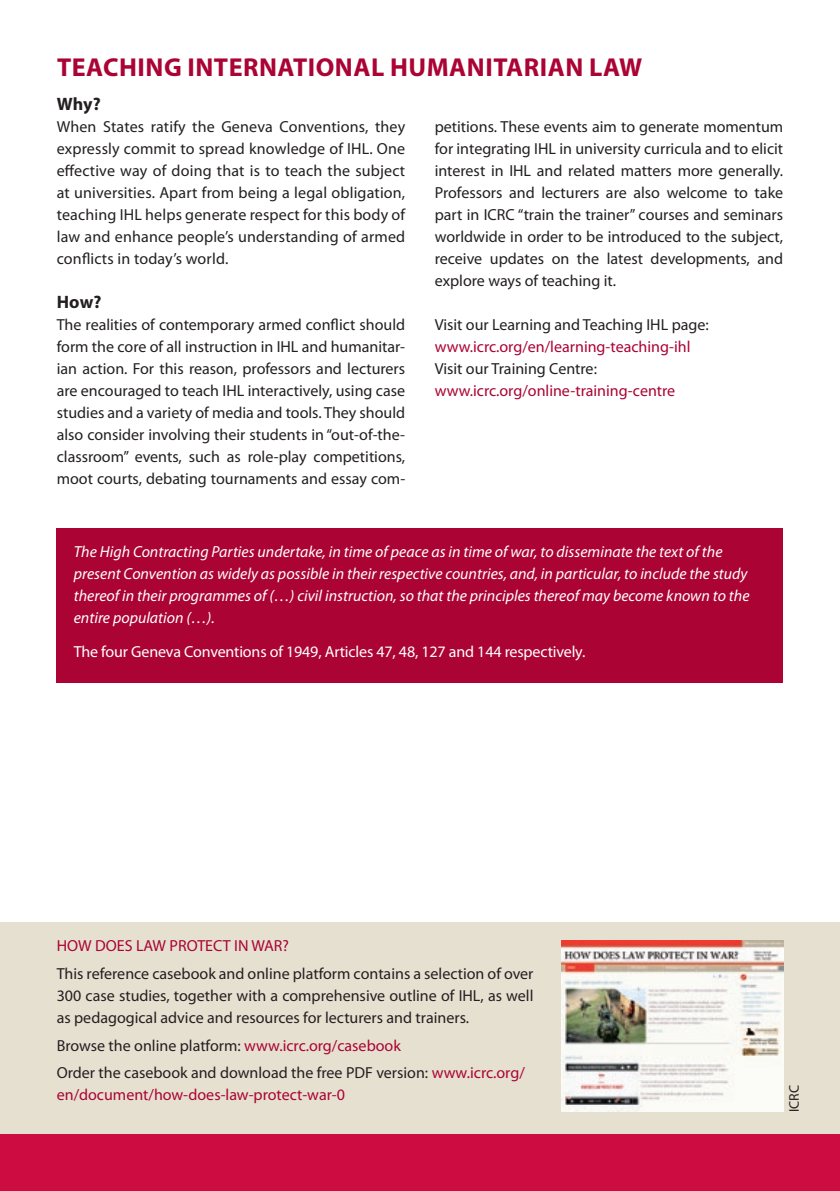
<style>
.page{position:relative;width:840px;height:1191px;background:#fff}
.page>*{position:absolute;margin:0;border:0;box-sizing:border-box;transform-origin:0 0}
.t1{font:700 26px "Myriad Pro";letter-spacing:.02em;color:#ab0333}
.t2{font:700 18px "Myriad Pro";color:#231f20}
.t3{font:16px/22px "Myriad Pro";color:#231f20;text-align:justify}
.t4{font:italic 16px/22px "Myriad Pro";color:#fff}
.t5{font:16px "Myriad Pro";color:#ab0333}
.t6{font:16px "Myriad Pro";letter-spacing:-.01em;color:#fff}
.t7{font:14px "Myriad Pro";color:#231f20}
.s1{color:#ab0333}
</style>
<div class="page">
<div style="left:57px;top:528px;width:725px;height:154px;background:#ab0333"></div>
<div style="left:0;top:922px;width:839px;height:211px;background:#e6e0d1"></div>
<img style="left:561px;top:940px;width:221px;height:171px">
<div style="left:0;top:1134px;width:839px;height:57px;background:#cd0c41"></div>
<h1 class="t1" style="left:57px;top:50px;width:586px">TEACHING INTERNATIONAL HUMANITARIAN LAW</h1>
<p class="t2" style="left:57px;top:92px;width:46px">Why?</p>
<p class="t3" style="left:57px;top:115px;width:350px">When States ratify the Geneva Conventions, they expressly commit to spread knowledge of IHL. One effective way of doing that is to teach the subject at universities. Apart from being a legal obligation, teaching IHL helps generate respect for this body of law and enhance people’s understanding of armed conflicts in today’s world.</p>
<p class="t2" style="left:57px;top:290px;width:46px">How?</p>
<p class="t3" style="left:57px;top:313px;width:350px">The realities of contemporary armed conflict should form the core of all instruction in IHL and humanitar&shy;ian action. For this reason, professors and lecturers are encouraged to teach IHL interactively, using case studies and a variety of media and tools. They should also consider involving their students in “out-of-the&shy;classroom” events, such as role-play competitions, moot courts, debating tournaments and essay com-</p>
<p class="t3" style="left:434px;top:115px;width:350px">petitions. These events aim to generate momentum for integrating IHL in university curricula and to elicit interest in IHL and related matters more generally.<br>Professors and lecturers are also welcome to take part in ICRC “train the trainer” courses and seminars worldwide in order to be introduced to the subject, receive updates on the latest developments, and explore ways of teaching it.</p>
<p class="t3" style="left:434px;top:313px;width:275px">Visit our Learning and Teaching IHL page:</p>
<p class="t5" style="left:434px;top:337px;width:257px">www.icrc.org/en/learning-teaching-ihl</p>
<p class="t3" style="left:434px;top:357px;width:164px">Visit our Training Centre:</p>
<p class="t5" style="left:434px;top:381px;width:242px">www.icrc.org/online-training-centre</p>
<p class="t4" style="left:74px;top:540px;width:677px">The High Contracting Parties undertake, in time of peace as in time of war, to disseminate the text of the present Convention as widely as possible in their respective countries, and, in particular, to include the study thereof in their programmes of (…) civil instruction, so that the principles thereof may become known to the entire population (…).</p>
<p class="t6" style="left:74px;top:641px;width:513px">The four Geneva Conventions of 1949, Articles 47, 48, 127 and 144 respectively.</p>
<p class="t5" style="left:57px;top:936px;width:234px">HOW DOES LAW PROTECT IN WAR?</p>
<p class="t3" style="left:57px;top:962px;width:478px">This reference casebook and online platform contains a selection of over 300 case studies, together with a comprehensive outline of IHL, as well as pedagogical advice and resources for lecturers and trainers.</p>
<p class="t3" style="left:57px;top:1031px;width:469px;line-height:27.6px">Browse the online platform: <span class="s1">www.icrc.org/casebook<br></span>Order the casebook and download the free PDF version: <span class="s1">www.icrc.org/</span></p>
<p class="t5" style="left:57px;top:1085px;width:289px">en/document/how-does-law-protect-war-0</p>
<p class="t7" style="left:784px;top:1112px;width:29px;rotate:-90deg">ICRC</p>
</div>
